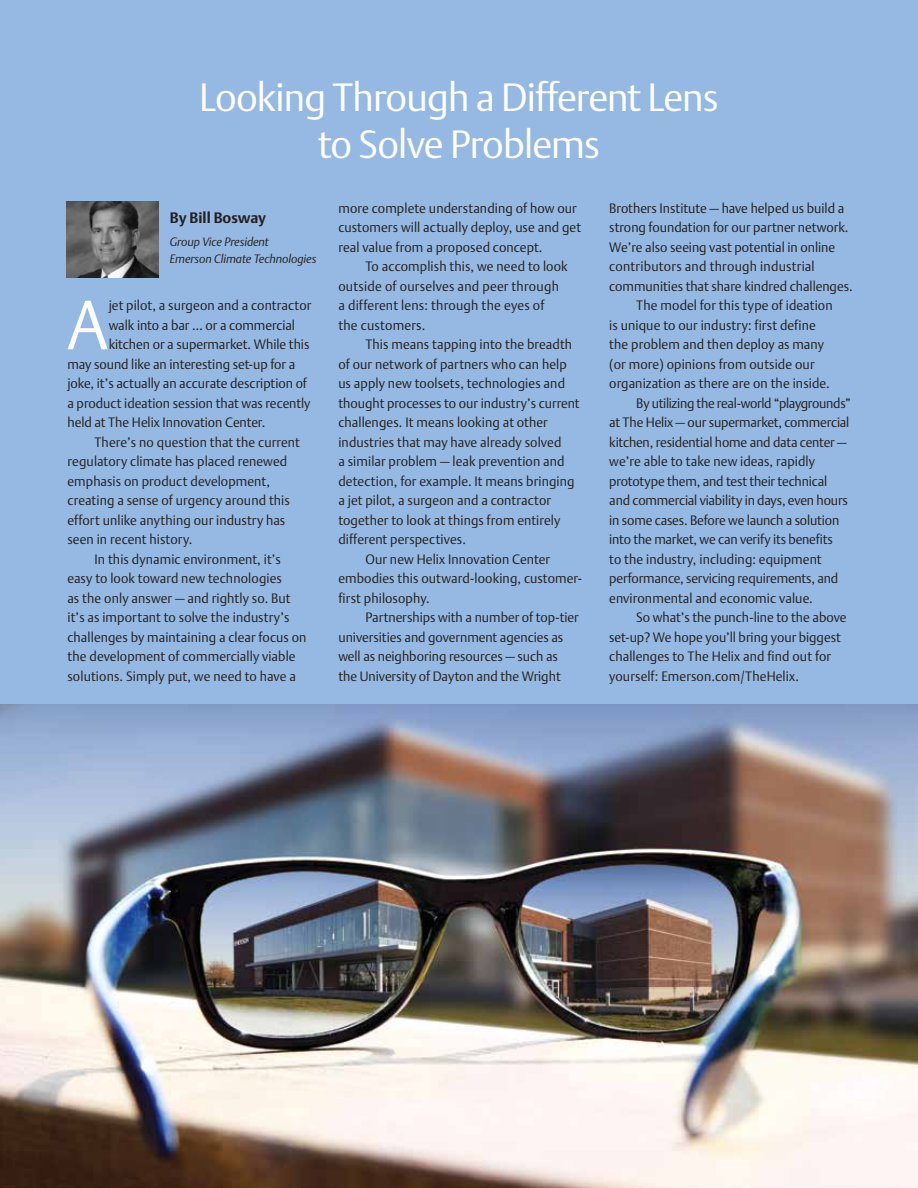
<style>
.page{position:relative;width:918px;height:1188px;background:#95b9e2}
.page>*{position:absolute;margin:0;border:0;box-sizing:border-box;transform-origin:0 0}
.t1{font:300 68.7px "DTL Argo T";color:#fff}
.t2{font:300 39px/46.8px "DTL Argo T";letter-spacing:-.02em;color:#fff;text-align:center}
.t3{font:700 15px "DTL Argo T";color:#231f20}
.t4{font:300 13.5px/19.5px "DTL Argo T";color:#231f20}
.t5{font:300 13.5px "DTL Argo T";letter-spacing:-.02em;color:#231f20}
.t6{font:300 13.5px "DTL Argo T";letter-spacing:.02em;color:#231f20}
.t7{font:italic 300 12px/16.5px "DTL Argo T";letter-spacing:-.005em;color:#231f20}
</style>
<div class="page">
<img style="left:0;top:704px;width:918px;height:484px">
<img style="left:67px;top:202px;width:92px;height:75px">
<h2 class="t2" style="left:199px;top:74px;width:521px">Looking Through a Different Lens to Solve Problems</h2>
<p class="t3" style="left:170px;top:209px;width:98px">By Bill Bosway</p>
<p class="t7" style="left:170px;top:234px;width:148px">Group Vice President<br>Emerson Climate Technologies</p>
<h1 class="t1" style="left:67px;top:284px;width:43px">A</h1>
<p class="t4" style="left:109px;top:296px;width:204px">jet pilot, a surgeon and a contractor</p>
<p class="t4" style="left:109px;top:315px;width:188px">walk into a bar … or a commercial</p>
<p class="t4" style="left:109px;top:335px;width:202px">kitchen or a supermarket. While this</p>
<p class="t4" style="left:67px;top:354px;width:229px">may sound like an interesting set-up for a</p>
<p class="t4" style="left:67px;top:374px;width:241px">joke, it’s actually an accurate description of</p>
<p class="t4" style="left:67px;top:393px;width:245px">a product ideation session that was recently</p>
<p class="t4" style="left:67px;top:413px;width:199px">held at The Helix Innovation Center.</p>
<p class="t4" style="left:94px;top:432px;width:207px">There’s no question that the current</p>
<p class="t4" style="left:67px;top:452px;width:221px">regulatory climate has placed renewed</p>
<p class="t4" style="left:67px;top:471px;width:204px">emphasis on product development,</p>
<p class="t4" style="left:67px;top:491px;width:224px">creating a sense of urgency around this</p>
<p class="t4" style="left:67px;top:510px;width:219px">effort unlike anything our industry has</p>
<p class="t4" style="left:67px;top:530px;width:126px">seen in recent history.</p>
<p class="t4" style="left:94px;top:549px;width:188px">In this dynamic environment, it’s</p>
<p class="t4" style="left:67px;top:569px;width:216px">easy to look toward new technologies</p>
<p class="t4" style="left:67px;top:588px;width:225px">as the only answer — and rightly so. But</p>
<p class="t4" style="left:67px;top:608px;width:224px">it’s as important to solve the industry’s</p>
<p class="t4" style="left:67px;top:627px;width:240px">challenges by maintaining a clear focus on</p>
<p class="t4" style="left:67px;top:647px;width:230px">the development of commercially viable</p>
<p class="t4" style="left:67px;top:666px;width:230px">solutions. Simply put, we need to have a</p>
<p class="t4" style="left:338px;top:198px;width:244px">more complete understanding of how our customers will actually deploy, use and get real value from a proposed concept.</p>
<p class="t4" style="left:338px;top:257px;width:231px;text-indent:27px">To accomplish this, we need to look outside of ourselves and peer through a different lens: through the eyes of<br>the customers.</p>
<p class="t4" style="left:365px;top:335px;width:208px">This means tapping into the breadth</p>
<p class="t4" style="left:338px;top:354px;width:230px">of our network of partners who can help</p>
<p class="t4" style="left:338px;top:374px;width:228px">us apply new toolsets, technologies and</p>
<p class="t4" style="left:338px;top:393px;width:243px">thought processes to our industry’s current</p>
<p class="t4" style="left:338px;top:413px;width:211px">challenges. It means looking at other</p>
<p class="t4" style="left:338px;top:432px;width:225px">industries that may have already solved</p>
<p class="t4" style="left:338px;top:452px;width:228px">a similar problem — leak prevention and</p>
<p class="t4" style="left:338px;top:471px;width:238px">detection, for example. It means bringing</p>
<p class="t4" style="left:338px;top:491px;width:214px">a jet pilot, a surgeon and a contractor</p>
<p class="t4" style="left:338px;top:510px;width:224px">together to look at things from entirely</p>
<p class="t4" style="left:338px;top:530px;width:129px">different perspectives.</p>
<p class="t4" style="left:365px;top:549px;width:186px">Our new Helix Innovation Center</p>
<p class="t4" style="left:338px;top:569px;width:245px">embodies this outward-looking, customer-</p>
<p class="t4" style="left:338px;top:588px;width:93px">first philosophy.</p>
<p class="t4" style="left:365px;top:608px;width:215px">Partnerships with a number of top-tier</p>
<p class="t4" style="left:338px;top:627px;width:226px">universities and government agencies as</p>
<p class="t4" style="left:338px;top:647px;width:221px">well as neighboring resources — such as</p>
<p class="t4" style="left:338px;top:666px;width:224px">the University of Dayton and the Wright</p>
<p class="t4" style="left:609px;top:198px;width:236px">Brothers Institute — have helped us build a</p>
<p class="t4" style="left:609px;top:218px;width:241px">strong foundation for our partner network.</p>
<p class="t4" style="left:609px;top:237px;width:228px">We’re also seeing vast potential in online</p>
<p class="t6" style="left:609px;top:258px;width:207px">contributors and through industrial</p>
<p class="t4" style="left:609px;top:276px;width:245px">communities that share kindred challenges.</p>
<p class="t4" style="left:636px;top:296px;width:198px">The model for this type of ideation</p>
<p class="t4" style="left:609px;top:315px;width:208px">is unique to our industry: first define</p>
<p class="t4" style="left:609px;top:335px;width:216px">the problem and then deploy as many</p>
<p class="t4" style="left:609px;top:354px;width:207px">(or more) opinions from outside our</p>
<p class="t4" style="left:609px;top:374px;width:222px">organization as there are on the inside.</p>
<p class="t5" style="left:636px;top:395px;width:216px">By utilizing the real-world “playgrounds”</p>
<p class="t4" style="left:609px;top:413px;width:242px">at The Helix — our supermarket, commercial</p>
<p class="t4" style="left:609px;top:432px;width:239px">kitchen, residential home and data center —</p>
<p class="t4" style="left:609px;top:452px;width:207px">we’re able to take new ideas, rapidly</p>
<p class="t4" style="left:609px;top:471px;width:220px">prototype them, and test their technical</p>
<p class="t4" style="left:609px;top:491px;width:240px">and commercial viability in days, even hours</p>
<p class="t4" style="left:609px;top:510px;width:232px">in some cases. Before we launch a solution</p>
<p class="t4" style="left:609px;top:530px;width:225px">into the market, we can verify its benefits</p>
<p class="t4" style="left:609px;top:549px;width:214px">to the industry, including: equipment</p>
<p class="t4" style="left:609px;top:569px;width:231px">performance, servicing requirements, and</p>
<p class="t4" style="left:609px;top:588px;width:205px">environmental and economic value.</p>
<p class="t4" style="left:636px;top:608px;width:212px">So what’s the punch-line to the above</p>
<p class="t4" style="left:609px;top:627px;width:233px">set-up? We hope you’ll bring your biggest</p>
<p class="t4" style="left:609px;top:647px;width:223px">challenges to The Helix and find out for</p>
<p class="t4" style="left:609px;top:666px;width:191px">yourself: Emerson.com/TheHelix.</p>
</div>
